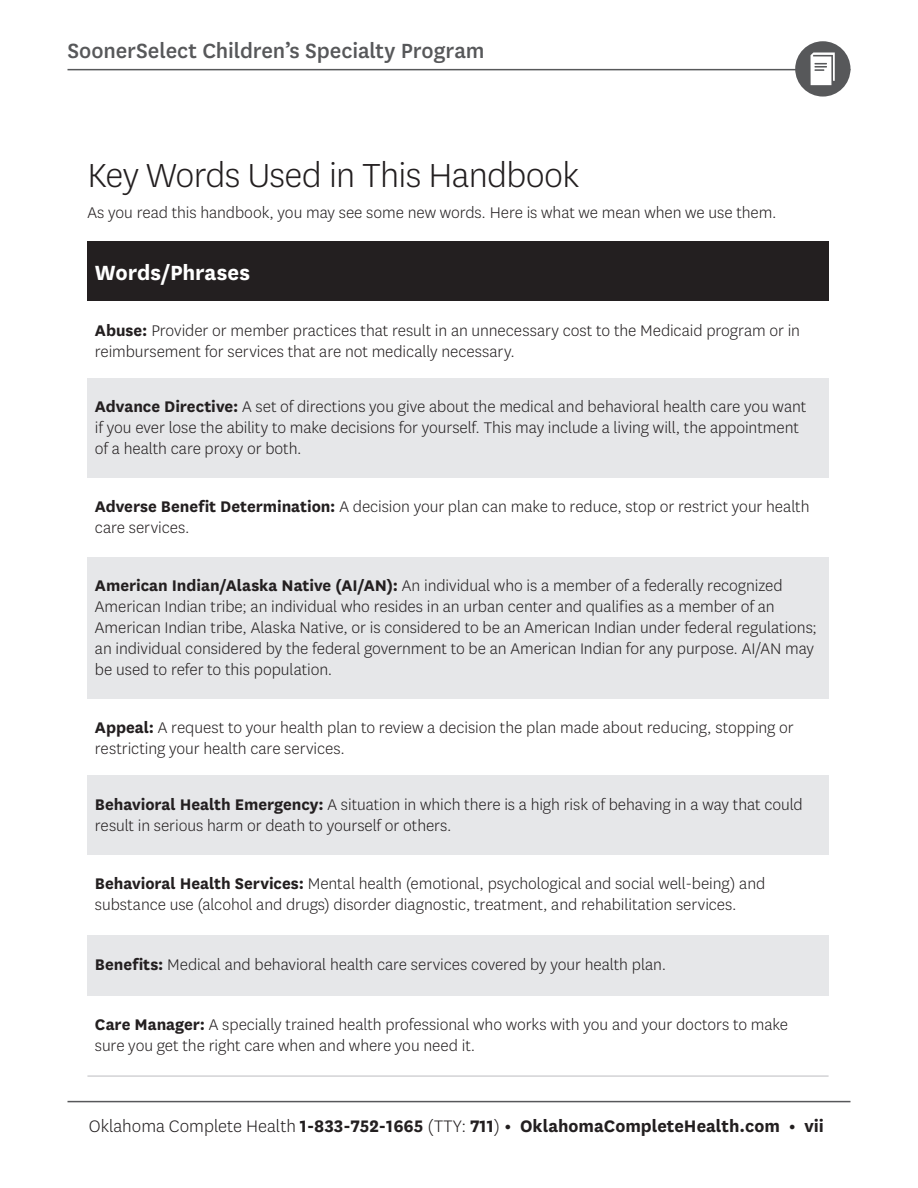
<style>
.page{position:relative;width:918px;height:1188px;background:#fff}
.page>*{position:absolute;margin:0;border:0;box-sizing:border-box;transform-origin:0 0}
.t1{font:300 39px "Centene Sans";letter-spacing:-.02em;color:#231f20}
.t2{font:500 24px "Centene Sans";letter-spacing:-.005em;color:#57585a}
.t3{font:700 24px "Centene Sans";letter-spacing:-.005em;color:#fff}
.t4{font:700 19.5px "Centene Sans";color:#231f20}
.t5{font:300 18px/21px "Centene Sans";letter-spacing:-.005em;color:#231f20}
.s1{font-weight:700}
.s2{font-weight:300}
</style>
<div class="page">
<hr style="left:68px;top:1101px;width:782px;height:1px;background:#57585a">
<hr style="left:68px;top:69px;width:782px;height:1px;background:#57585a">
<div style="left:795px;top:41px;width:55px;height:56px;background:#57585a;border-radius:50%"></div>
<svg style="left:811px;top:52px;width:24px;height:33px"></svg>
<div style="left:87px;top:242px;width:742px;height:59px;background:#231f20"></div>
<div style="left:87px;top:378px;width:742px;height:100px;background:#e6e7e9"></div>
<div style="left:87px;top:557px;width:742px;height:142px;background:#e6e7e9"></div>
<div style="left:87px;top:775px;width:742px;height:80px;background:#e6e7e9"></div>
<hr style="left:87px;top:1076px;width:742px;height:1px;background:#bcbdc0">
<div style="left:87px;top:935px;width:742px;height:61px;background:#e6e7e9"></div>
<h2 class="t2" style="left:68px;top:34px;width:419px">SoonerSelect Children’s Specialty Program</h2>
<h2 class="t1" style="left:87px;top:151px;width:493px">Key Words Used in This Handbook</h2>
<p class="t5" style="left:87px;top:201px;width:691px">As you read this handbook, you may see some new words. Here is what we mean when we use them.</p>
<h3 class="t3" style="left:95px;top:256px;width:157px">Words/Phrases</h3>
<p class="t5" style="left:95px;top:319px;width:707px"><span class="s1">Abuse:</span> Provider or member practices that result in an unnecessary cost to the Medicaid program or in reimbursement for services that are not medically necessary.</p>
<p class="t5" style="left:95px;top:396px;width:713px"><span class="s1">Advance Directive:</span> A set of directions you give about the medical and behavioral health care you want if you ever lose the ability to make decisions for yourself. This may include a living will, the appointment of a health care proxy or both.</p>
<p class="t5" style="left:95px;top:496px;width:716px"><span class="s1">Adverse Benefit Determination:</span> A decision your plan can make to reduce, stop or restrict your health care services.</p>
<p class="t5" style="left:95px;top:575px;width:724px"><span class="s1">American Indian/Alaska Native (AI/AN):</span> An individual who is a member of a federally recognized American Indian tribe; an individual who resides in an urban center and qualifies as a member of an American Indian tribe, Alaska Native, or is considered to be an American Indian under federal regulations; an individual considered by the federal government to be an American Indian for any purpose. AI/AN may be used to refer to this population.</p>
<p class="t5" style="left:95px;top:717px;width:700px"><span class="s1">Appeal:</span> A request to your health plan to review a decision the plan made about reducing, stopping or restricting your health care services.</p>
<p class="t5" style="left:95px;top:793px;width:709px"><span class="s1">Behavioral Health Emergency:</span> A situation in which there is a high risk of behaving in a way that could result in serious harm or death to yourself or others.</p>
<p class="t5" style="left:95px;top:873px;width:672px"><span class="s1">Behavioral Health Services:</span> Mental health (emotional, psychological and social well-being) and substance use (alcohol and drugs) disorder diagnostic, treatment, and rehabilitation services.</p>
<p class="t5" style="left:95px;top:953px;width:573px"><span class="s1">Benefits:</span> Medical and behavioral health care services covered by your health plan.</p>
<p class="t5" style="left:95px;top:1014px;width:695px"><span class="s1">Care Manager:</span> A specially trained health professional who works with you and your doctors to make sure you get the right care when and where you need it.</p>
<p class="t4" style="left:89px;top:1112px;width:737px"><span class="s2">Oklahoma Complete Health</span> 1-833-752-1665 <span class="s2">(TTY:</span> 711<span class="s2">)</span> • OklahomaCompleteHealth.com • vii</p>
</div>
